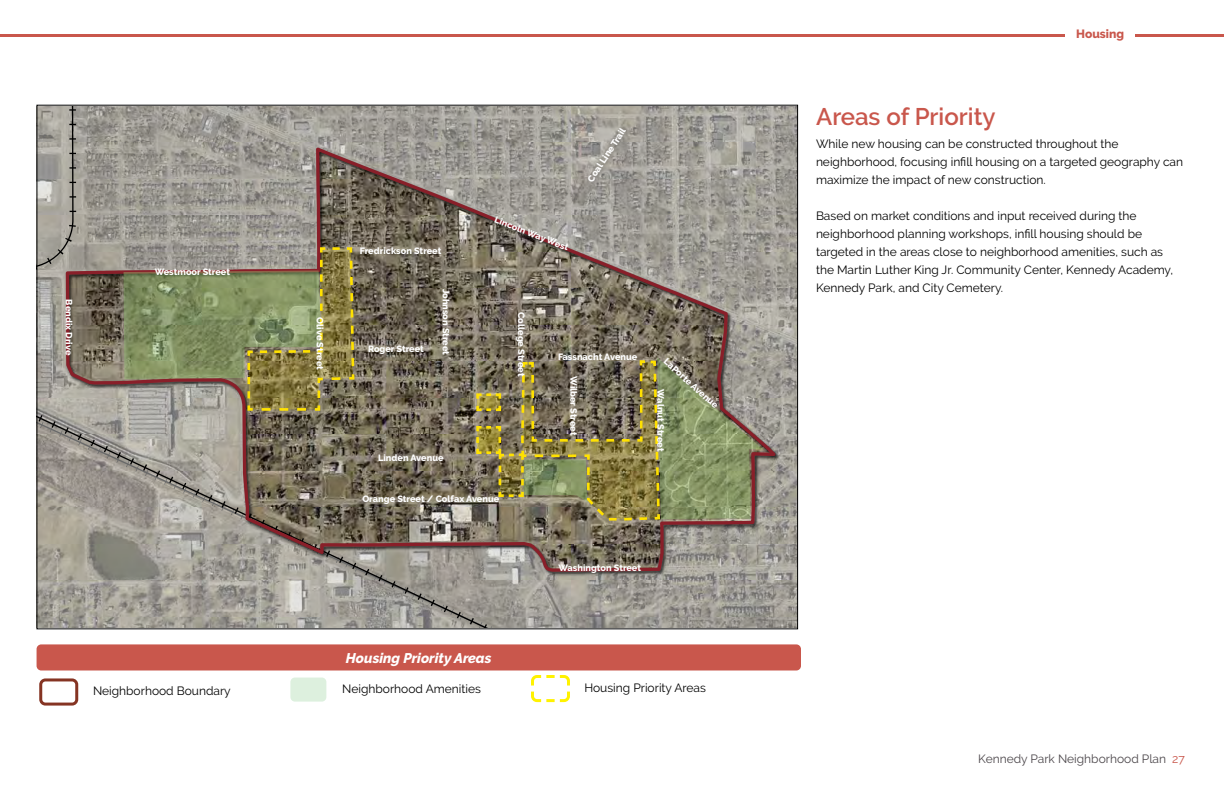
<style>
.page{position:relative;width:1224px;height:792px;background:#fff}
.page>*{position:absolute;margin:0;border:0;box-sizing:border-box;transform-origin:0 0}
.t1{font:600 24px "Raleway";color:#c9574c}
.t2{font:italic 800 14px "Raleway";color:#fff}
.t3{font:12px/18px "Raleway";color:#000}
.t4{font:12px "Raleway";color:#4b464a}
.t5{font:800 12px "Raleway";color:#c9574c}
.t6{font:800 9.2px "Raleway";color:#fff}
.t7{font:800 9.1px "Raleway";color:#fff}
.s1{color:#c9574c}
</style>
<div class="page">
<hr style="left:0;top:35px;width:1224px;height:2px;background:#c9574c">
<div style="left:1065px;top:27px;width:70px;height:18px;background:#fff"></div>
<svg style="left:38px;top:107px;width:758px;height:520px;background:#9f9c95"></svg>
<svg style="left:38px;top:107px;width:41px;height:167px;background:#a6a39c"></svg>
<svg style="left:38px;top:398px;width:475px;height:229px;background:#a09d95"></svg>
<svg style="left:64px;top:144px;width:718px;height:429px;background:#8b847a"></svg>
<svg style="left:124px;top:246px;width:232px;height:166px;background:#898a62"></svg>
<img style="left:475px;top:357px;width:288px;height:165px">
<svg style="left:531px;top:675px;width:39px;height:28px"></svg>
<div style="left:39px;top:678px;width:39px;height:28px;border:3px solid #853423;border-radius:5px"></div>
<div style="left:37px;top:644px;width:764px;height:27px;background:#c9574c;border-radius:5px"></div>
<div style="left:290px;top:678px;width:36px;height:24px;background:#ddf0de;border-radius:4px"></div>
<p class="t7" style="left:155px;top:266px;width:77px">Westmoor Street</p>
<p class="t7" style="left:360px;top:245px;width:83px">Fredrickson Street</p>
<p class="t7" style="left:497px;top:215px;width:80px;rotate:21deg">Lincoln Way West</p>
<p class="t7" style="left:585px;top:178px;width:64px;rotate:-57deg">Coal Line Trail</p>
<p class="t7" style="left:74px;top:299px;width:57px;rotate:90deg">Bendix Drive</p>
<p class="t7" style="left:451px;top:289px;width:68px;rotate:90deg">Johnson Street</p>
<p class="t6" style="left:325px;top:317px;width:54px;rotate:90deg">Olive Street</p>
<p class="t6" style="left:527px;top:312px;width:66px;rotate:90deg">College Street</p>
<p class="t7" style="left:368px;top:344px;width:57px">Roger Street</p>
<p class="t7" style="left:378px;top:452px;width:67px">Linden Avenue</p>
<p class="t7" style="left:362px;top:493px;width:138px">Orange Street / Colfax Avenue</p>
<p class="t7" style="left:558px;top:351px;width:81px">Fassnacht Avenue</p>
<p class="t7" style="left:579px;top:376px;width:61px;rotate:90deg">Wilber Street</p>
<p class="t7" style="left:669px;top:356px;width:71px;rotate:42deg">LaPorte Avenue</p>
<p class="t6" style="left:666px;top:389px;width:64px;rotate:90deg">Walnut Street</p>
<p class="t7" style="left:558px;top:563px;width:84px">Washington Street</p>
<p class="t2" style="left:346px;top:650px;width:147px">Housing Priority Areas</p>
<p class="t3" style="left:93px;top:682px;width:139px">Neighborhood Boundary</p>
<p class="t3" style="left:342px;top:680px;width:140px">Neighborhood Amenities</p>
<p class="t3" style="left:584px;top:679px;width:123px">Housing Priority Areas</p>
<h1 class="t1" style="left:816px;top:102px;width:181px">Areas of Priority</h1>
<p class="t5" style="left:1076px;top:27px;width:49px">Housing</p>
<p class="t3" style="left:816px;top:135px;width:369px">While new housing can be constructed throughout the neighborhood, focusing infill housing on a targeted geography can maximize the impact of new construction.</p>
<p class="t3" style="left:816px;top:207px;width:359px">Based on market conditions and input received during the neighborhood planning workshops, infill housing should be targeted in the areas close to neighborhood amenities, such as the Martin Luther King Jr. Community Center, Kennedy Academy, Kennedy Park, and City Cemetery.</p>
<p class="t4" style="left:978px;top:752px;width:208px">Kennedy Park Neighborhood Plan <span class="s1">27</span></p>
</div>
